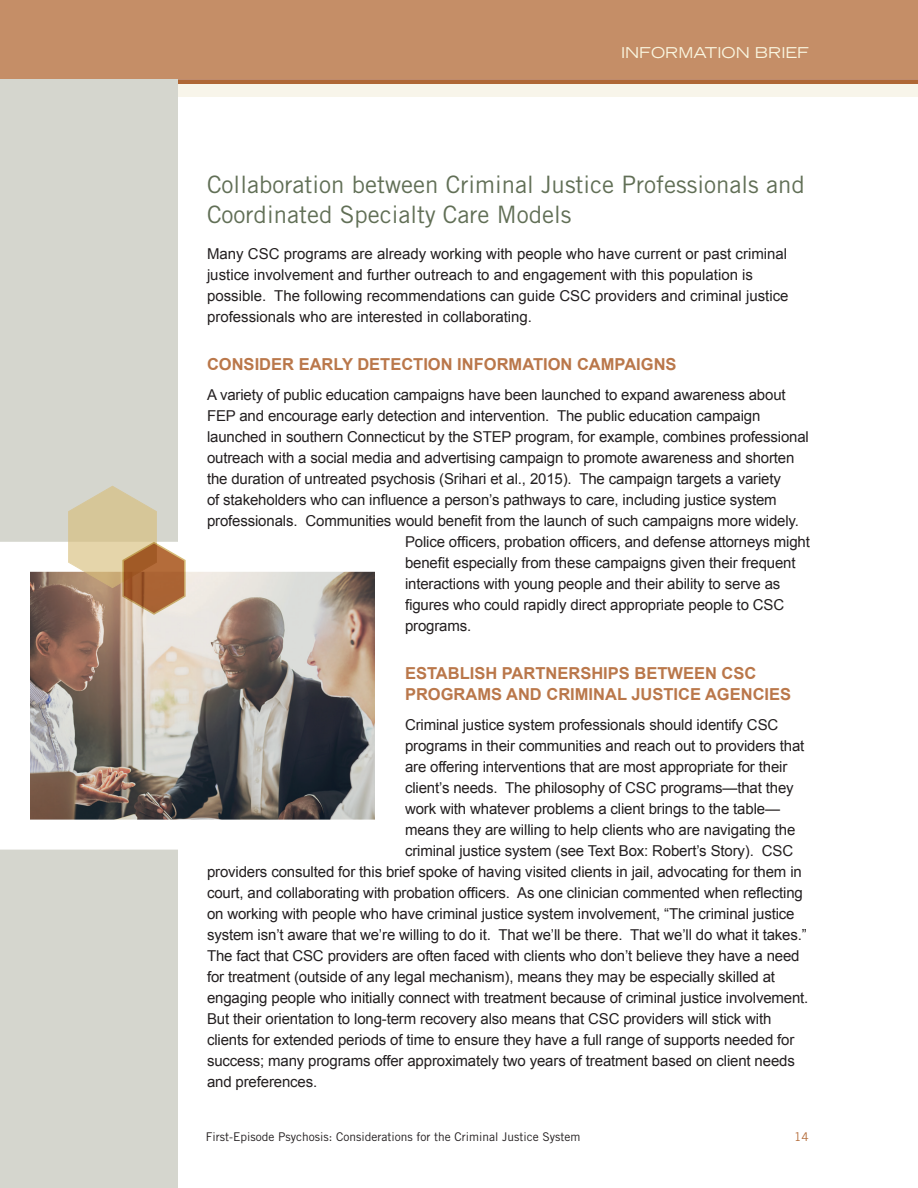
<style>
.page{position:relative;width:918px;height:1188px;background:#fff}
.page>*{position:absolute;margin:0;border:0;box-sizing:border-box;transform-origin:0 0}
.t1{font:24px/30px "Trade Gothic LT Std";color:#616f56}
.t2{font:700 16.5px/21px "Arial";color:#ba774a}
.t3{font:15px/21px "Arial";letter-spacing:-.01em;color:#231f20}
.t4{font:expanded 15px "Trade Gothic LT Std";color:#f9f5df}
.t5{font:12px "Trade Gothic LT Std";color:#231f20}
.t6{font:12px "Trade Gothic LT Std";color:#b46c3a}
</style>
<div class="page">
<div style="left:0;top:0;width:918px;height:80px;background:#c58e67"></div>
<div style="left:177px;top:80px;width:741px;height:16px;background:#f8f5ea"></div>
<hr style="left:178px;top:80px;width:740px;height:4px;background:#b46c3a">
<div style="left:0;top:79px;width:178px;height:1109px;background:#d5d6ce"></div>
<img style="left:31px;top:573px;width:343px;height:246px">
<div style="left:0;top:542px;width:405px;height:308px;border:30px solid #fff"></div>
<svg style="left:68px;top:486px;width:119px;height:130px"></svg>
<p class="t4" style="left:621px;top:42px;width:189px">INFORMATION BRIEF</p>
<h3 class="t1" style="left:207px;top:169px;width:599px">Collaboration between Criminal Justice Professionals and<br>Coordinated Specialty Care Models</h3>
<p class="t3" style="left:207px;top:243px;width:583px">Many CSC programs are already working with people who have current or past criminal justice involvement and further outreach to and engagement with this population is possible. The following recommendations can guide CSC providers and criminal justice professionals who are interested in collaborating.</p>
<h4 class="t2" style="left:207px;top:354px;width:471px">CONSIDER EARLY DETECTION INFORMATION CAMPAIGNS</h4>
<p class="t3" style="left:207px;top:384px;width:580px">A variety of public education campaigns have been launched to expand awareness about</p>
<p class="t3" style="left:207px;top:405px;width:555px">FEP and encourage early detection and intervention. The public education campaign</p>
<p class="t3" style="left:207px;top:426px;width:603px">launched in southern Connecticut by the STEP program, for example, combines professional</p>
<p class="t3" style="left:207px;top:447px;width:589px">outreach with a social media and advertising campaign to promote awareness and shorten</p>
<p class="t3" style="left:207px;top:468px;width:576px">the duration of untreated psychosis (Srihari et al., 2015). The campaign targets a variety</p>
<p class="t3" style="left:207px;top:489px;width:571px">of stakeholders who can influence a person’s pathways to care, including justice system</p>
<p class="t3" style="left:207px;top:510px;width:594px">professionals. Communities would benefit from the launch of such campaigns more widely.</p>
<p class="t3" style="left:405px;top:531px;width:406px">Police officers, probation officers, and defense attorneys might</p>
<p class="t3" style="left:405px;top:552px;width:392px">benefit especially from these campaigns given their frequent</p>
<p class="t3" style="left:405px;top:573px;width:377px">interactions with young people and their ability to serve as</p>
<p class="t3" style="left:405px;top:594px;width:381px">figures who could rapidly direct appropriate people to CSC</p>
<p class="t3" style="left:405px;top:615px;width:68px">programs.</p>
<h4 class="t2" style="left:405px;top:663px;width:388px">ESTABLISH PARTNERSHIPS BETWEEN CSC<br>PROGRAMS AND CRIMINAL JUSTICE AGENCIES</h4>
<p class="t3" style="left:405px;top:714px;width:375px">Criminal justice system professionals should identify CSC</p>
<p class="t3" style="left:405px;top:735px;width:401px">programs in their communities and reach out to providers that</p>
<p class="t3" style="left:405px;top:756px;width:384px">are offering interventions that are most appropriate for their</p>
<p class="t3" style="left:405px;top:777px;width:390px">client’s needs. The philosophy of CSC programs—that they</p>
<p class="t3" style="left:405px;top:798px;width:377px">work with whatever problems a client brings to the table—</p>
<p class="t3" style="left:405px;top:819px;width:392px">means they are willing to help clients who are navigating the</p>
<p class="t3" style="left:405px;top:840px;width:390px">criminal justice system (see Text Box: Robert’s Story). CSC</p>
<p class="t3" style="left:207px;top:861px;width:596px">providers consulted for this brief spoke of having visited clients in jail, advocating for them in</p>
<p class="t3" style="left:207px;top:882px;width:597px">court, and collaborating with probation officers. As one clinician commented when reflecting</p>
<p class="t3" style="left:207px;top:903px;width:589px">on working with people who have criminal justice system involvement, “The criminal justice</p>
<p class="t3" style="left:207px;top:924px;width:601px">system isn’t aware that we’re willing to do it. That we’ll be there. That we’ll do what it takes.”</p>
<p class="t3" style="left:207px;top:945px;width:594px">The fact that CSC providers are often faced with clients who don’t believe they have a need</p>
<p class="t3" style="left:207px;top:966px;width:570px">for treatment (outside of any legal mechanism), means they may be especially skilled at</p>
<p class="t3" style="left:207px;top:987px;width:603px">engaging people who initially connect with treatment because of criminal justice involvement.</p>
<p class="t3" style="left:207px;top:1008px;width:566px">But their orientation to long-term recovery also means that CSC providers will stick with</p>
<p class="t3" style="left:207px;top:1029px;width:589px">clients for extended periods of time to ensure they have a full range of supports needed for</p>
<p class="t3" style="left:207px;top:1050px;width:589px">success; many programs offer approximately two years of treatment based on client needs</p>
<p class="t3" style="left:207px;top:1071px;width:112px">and preferences.</p>
<p class="t5" style="left:206px;top:1130px;width:376px">First-Episode Psychosis: Considerations for the Criminal Justice System</p>
<p class="t6" style="left:794px;top:1130px;width:16px">14</p>
</div>
